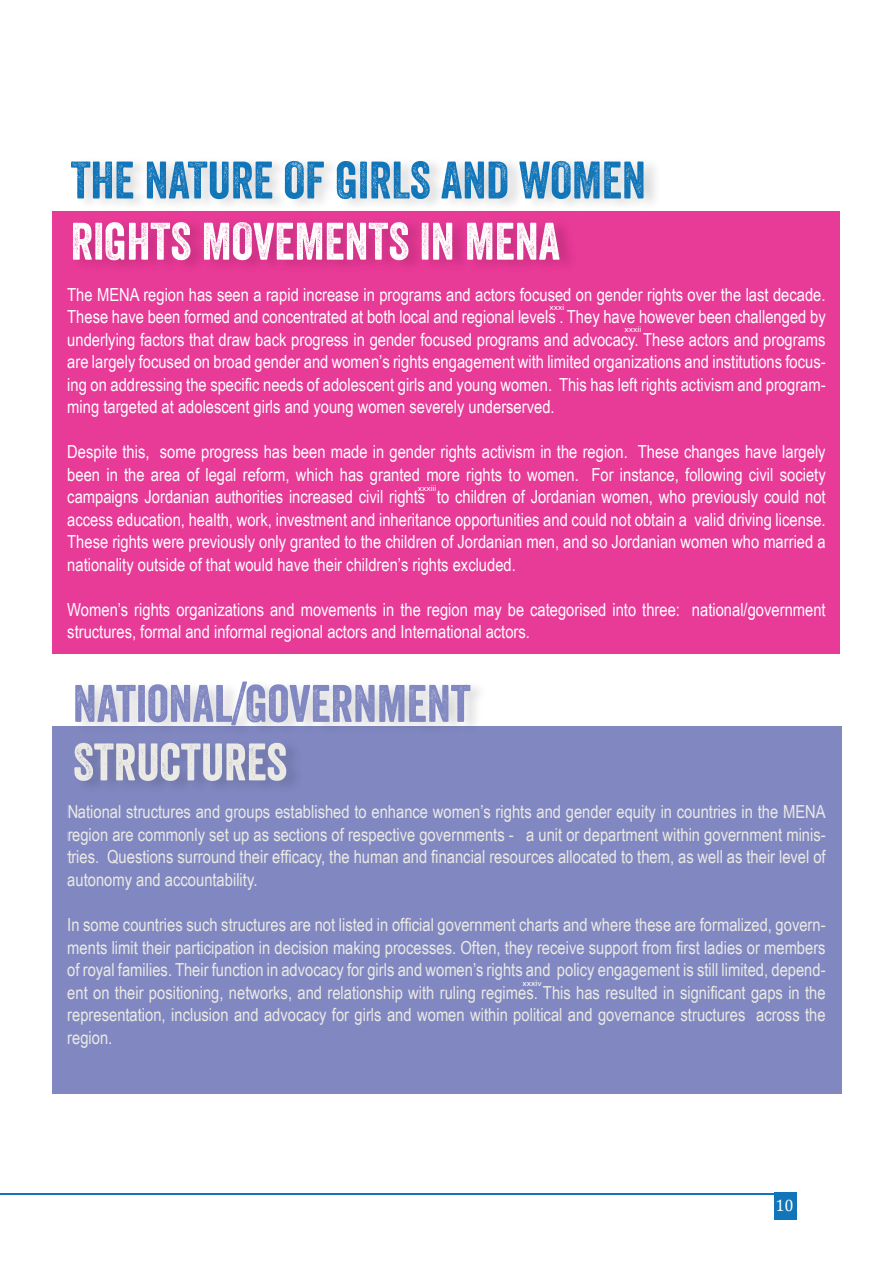
<style>
.page{position:relative;width:893px;height:1263px;background:#fff}
.page>*{position:absolute;margin:0;border:0;box-sizing:border-box;transform-origin:0 0}
.t1{font:51px "Veneer";color:#1075b9}
.t2{font:51px "Veneer";color:#fff}
.t3{font:51px "Veneer";color:#8188c1}
.t4{font:51px "Veneer";color:#ebeae4}
.t5{font:18px/22.5px "Arial Narrow";color:#fff;text-align:justify}
.t6{font:18px/22.5px "Arial Narrow";color:#ebeae4;text-align:justify}
.t7{font:16.5px "Cambria";color:#fff}
.t8{font:7.8px "Arial Narrow";color:#fff;scale:1.36 1}
</style>
<div class="page">
<div style="left:52px;top:726px;width:789px;height:368px;background:#8188c1"></div>
<hr style="left:0;top:1193px;width:790px;height:1px;background:#1075b9">
<div style="left:774px;top:1193px;width:22px;height:27px;background:#1075b9"></div>
<div style="left:52px;top:212px;width:788px;height:442px;background:#e83a97"></div>
<img style="left:56px;top:163px;width:611px;height:103px">
<h1 class="t1" style="left:71px;top:149px;width:577px">THE NATURE OF GIRLS AND WOMEN</h1>
<h1 class="t2" style="left:71px;top:210px;width:491px">RIGHTS MOVEMENTS IN MENA</h1>
<p class="t5" style="left:67px;top:283px;width:760px">The MENA region has seen a rapid increase in programs and actors focused on gender rights over the last decade.<br>These have been formed and concentrated at both local and regional levels . They have however been challenged by underlying factors that draw back progress in gender focused programs and advocacy. These actors and programs are largely focused on broad gender and women’s rights engagement with limited organizations and institutions focus&shy;ing on addressing the specific needs of adolescent girls and young women. This has left rights activism and program&shy;ming targeted at adolescent girls and young women severely underserved.</p>
<p class="t5" style="left:67px;top:440px;width:760px">Despite this, some progress has been made in gender rights activism in the region. These changes have largely been in the area of legal reform, which has granted more rights to women. For instance, following civil society campaigns Jordanian authorities increased civil rights to children of Jordanian women, who previously could not access education, health, work, investment and inheritance opportunities and could not obtain a valid driving license.<br>These rights were previously only granted to the children of Jordanian men, and so Jordanian women who married a nationality outside of that would have their children’s rights excluded.</p>
<p class="t5" style="left:67px;top:598px;width:760px">Women’s rights organizations and movements in the region may be categorised into three: national/government structures, formal and informal regional actors and International actors.</p>
<p class="t8" style="left:549px;top:302px;width:12px">xxxi</p>
<p class="t8" style="left:624px;top:324px;width:14px">xxxii</p>
<p class="t8" style="left:418px;top:482px;width:15px">xxxiii</p>
<h1 class="t3" style="left:73px;top:672px;width:399px">NATIONAL/GOVERNMENT</h1>
<h1 class="t4" style="left:73px;top:731px;width:216px">STRUCTURES</h1>
<p class="t6" style="left:67px;top:800px;width:760px">National structures and groups established to enhance women’s rights and gender equity in countries in the MENA region are commonly set up as sections of respective governments - a unit or department within government minis&shy;tries. Questions surround their efficacy, the human and financial resources allocated to them, as well as their level of autonomy and accountability.</p>
<p class="t6" style="left:67px;top:913px;width:760px">In some countries such structures are not listed in official government charts and where these are formalized, govern&shy;ments limit their participation in decision making processes. Often, they receive support from first ladies or members of royal families. Their function in advocacy for girls and women’s rights and policy engagement is still limited, depend&shy;ent on their positioning, networks, and relationship with ruling regimes. This has resulted in significant gaps in the representation, inclusion and advocacy for girls and women within political and governance structures across the region.</p>
<p class="t8" style="left:523px;top:977px;width:16px">xxxiv</p>
<p class="t7" style="left:775px;top:1195px;width:20px">10</p>
</div>
